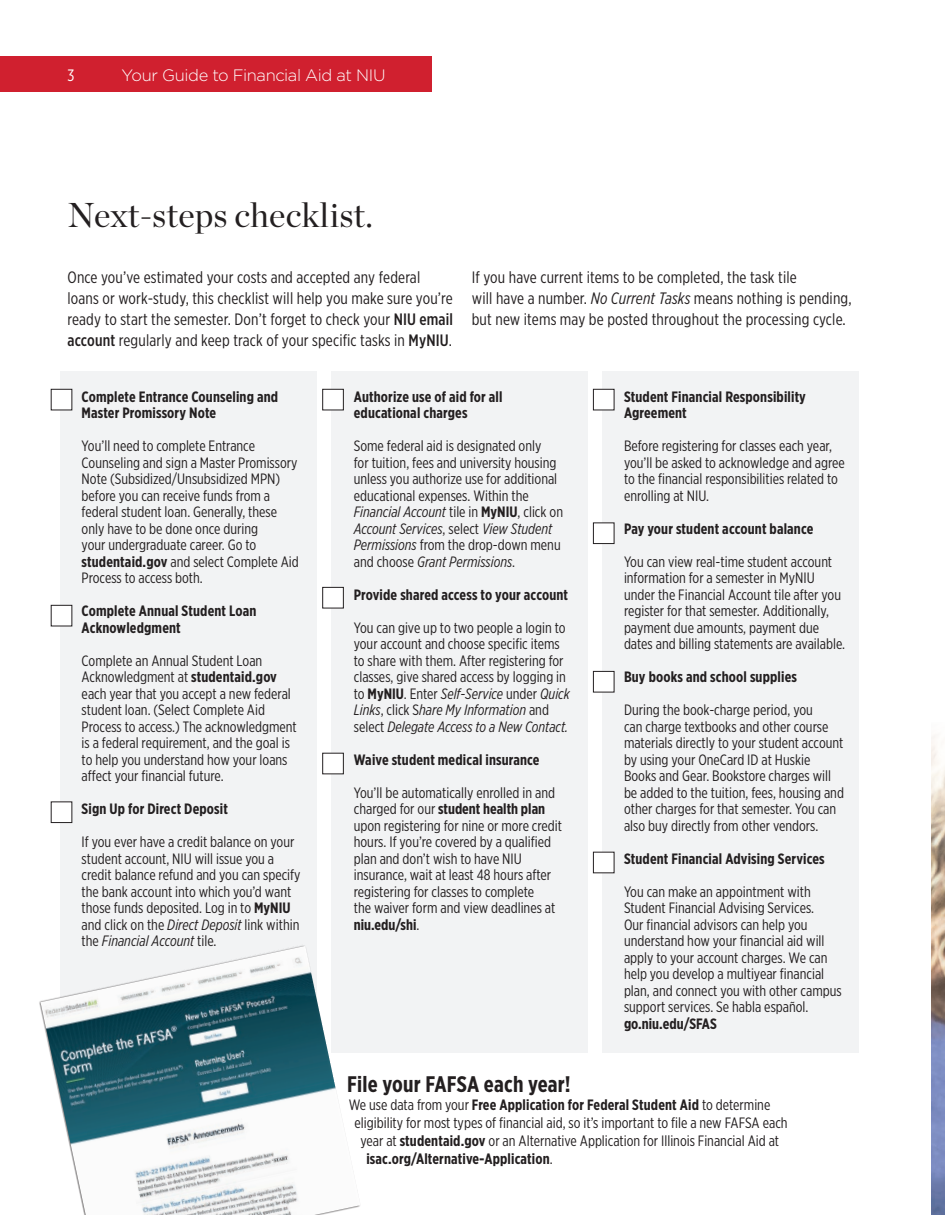
<style>
.page{position:relative;width:945px;height:1215px;background:#fff}
.page>*{position:absolute;margin:0;border:0;box-sizing:border-box;transform-origin:0 0}
.t1{font:34.5px "Chronicle Display";letter-spacing:.01em;color:#231f20}
.t2{font:700 22.5px "Gotham X Narrow";letter-spacing:.01em;color:#231f20}
.t3{font:16.5px/21px "Gotham X Narrow";letter-spacing:.01em;color:#231f20}
.t4{font:300 16.5px "Gotham";letter-spacing:-.025em;color:#fff}
.t5{font:16.5px "Gotham X Narrow";color:#fff}
.t6{font:15px/16.5px "Gotham X Narrow";color:#231f20}
.t7{font:700 15px/16.5px "Gotham X Narrow";letter-spacing:.01em;color:#231f20}
.s1{font-weight:500}
.s2{font-style:italic}
.s3{font-weight:700}
.s4{font-weight:400}
</style>
<div class="page">
<img style="left:932px;top:735px;width:13px;height:480px">
<div style="left:332px;top:371px;width:256px;height:682px;background:#f2f3f4"></div>
<div style="left:602px;top:371px;width:257px;height:682px;background:#f2f3f4"></div>
<div style="left:60px;top:371px;width:257px;height:682px;background:#f2f3f4"></div>
<div style="left:0;top:56px;width:432px;height:36px;background:#d0202f"></div>
<div style="left:51px;top:389px;width:21px;height:21px;background:#fff"></div>
<div style="left:51px;top:389px;width:21px;height:21px;border:1px solid #231f20"></div>
<div style="left:51px;top:605px;width:21px;height:21px;background:#fff"></div>
<div style="left:51px;top:605px;width:21px;height:21px;border:1px solid #231f20"></div>
<div style="left:51px;top:802px;width:21px;height:21px;background:#fff"></div>
<div style="left:51px;top:802px;width:21px;height:21px;border:1px solid #231f20"></div>
<div style="left:323px;top:389px;width:20px;height:21px;background:#fff"></div>
<div style="left:322px;top:389px;width:22px;height:21px;border:1px solid #231f20"></div>
<div style="left:323px;top:587px;width:20px;height:21px;background:#fff"></div>
<div style="left:322px;top:587px;width:22px;height:21px;border:1px solid #231f20"></div>
<div style="left:323px;top:753px;width:20px;height:21px;background:#fff"></div>
<div style="left:322px;top:753px;width:22px;height:21px;border:1px solid #231f20"></div>
<div style="left:593px;top:389px;width:21px;height:21px;background:#fff"></div>
<div style="left:593px;top:389px;width:21px;height:21px;border:1px solid #231f20"></div>
<div style="left:593px;top:671px;width:21px;height:21px;background:#fff"></div>
<div style="left:593px;top:671px;width:21px;height:21px;border:1px solid #231f20"></div>
<div style="left:593px;top:852px;width:21px;height:21px;background:#fff"></div>
<div style="left:593px;top:852px;width:21px;height:21px;border:1px solid #231f20"></div>
<div style="left:593px;top:523px;width:21px;height:21px;background:#fff"></div>
<div style="left:593px;top:523px;width:21px;height:21px;border:1px solid #231f20"></div>
<img style="left:41px;top:946px;width:319px;height:269px">
<p class="t5" style="left:68px;top:66px;width:8px">3</p>
<p class="t4" style="left:122px;top:65px;width:266px">Your Guide to Financial Aid at NIU</p>
<h1 class="t1" style="left:68px;top:189px;width:307px">Next-steps checklist.</h1>
<p class="t3" style="left:68px;top:266px;width:387px">Once you’ve estimated your costs and accepted any federal loans or work-study, this checklist will help you make sure you’re ready to start the semester. Don’t forget to check your <span class="s1">NIU email account</span> regularly and keep track of your specific tasks in <span class="s1">MyNIU</span>.</p>
<p class="t3" style="left:472px;top:266px;width:381px">If you have current items to be completed, the task tile<br>will have a number. <span class="s2">No Current Tasks</span> means nothing is pending, but new items may be posted throughout the processing cycle.</p>
<p class="t7" style="left:82px;top:388px;width:198px">Complete Entrance Counseling and<br>Master Promissory Note</p>
<p class="t6" style="left:82px;top:437px;width:219px">You’ll need to complete Entrance Counseling and sign a Master Promissory Note (Subsidized/Unsubsidized MPN) before you can receive funds from a federal student loan. Generally, these only have to be done once during<br>your undergraduate career. Go to <span class="s3">studentaid.gov</span> and select Complete Aid Process to access both.</p>
<p class="t7" style="left:82px;top:603px;width:176px">Complete Annual Student Loan<br>Acknowledgment</p>
<p class="t6" style="left:82px;top:652px;width:217px">Complete an Annual Student Loan Acknowledgment at <span class="s3">studentaid.gov </span>each year that you accept a new federal student loan. (Select Complete Aid Process to access.) The acknowledgment is a federal requirement, and the goal is to help you understand how your loans affect your financial future.</p>
<p class="t7" style="left:82px;top:801px;width:148px">Sign Up for Direct Deposit</p>
<p class="t6" style="left:82px;top:833px;width:220px">If you ever have a credit balance on your student account, NIU will issue you a credit balance refund and you can specify the bank account into which you’d want those funds deposited. Log in to <span class="s3">MyNIU </span>and click on the <span class="s2">Direct Deposit</span> link within the <span class="s2">Financial Account</span> tile.</p>
<p class="t7" style="left:354px;top:388px;width:150px">Authorize use of aid for all educational charges</p>
<p class="t6" style="left:354px;top:437px;width:211px">Some federal aid is designated only<br>for tuition, fees and university housing unless you authorize use for additional educational expenses. Within the <span class="s2">Financial Account</span> tile in <span class="s3">MyNIU</span>, click on <span class="s2">Account Services</span>, select <span class="s2">View Student Permissions</span> from the drop-down menu and choose <span class="s2">Grant Permissions</span>.</p>
<p class="t7" style="left:354px;top:586px;width:216px">Provide shared access to your account</p>
<p class="t6" style="left:354px;top:619px;width:218px">You can give up to two people a login to your account and choose specific items to share with them. After registering for classes, give shared access by logging in to <span class="s3">MyNIU</span>. Enter <span class="s2">Self-Service</span> under <span class="s2">Quick Links</span>, click S<span class="s2">hare My Information</span> and select <span class="s2">Delegate Access to a New Contact.</span></p>
<p class="t7" style="left:354px;top:751px;width:187px">Waive student medical insurance</p>
<p class="t6" style="left:354px;top:784px;width:210px">You’ll be automatically enrolled in and charged for our <span class="s3">student health plan </span>upon registering for nine or more credit hours. If you’re covered by a qualified plan and don’t wish to have NIU insurance, wait at least 48 hours after registering for classes to complete<br>the waiver form and view deadlines at <span class="s3">niu.edu/shi</span>.</p>
<p class="t7" style="left:624px;top:388px;width:183px">Student Financial Responsibility<br>Agreement</p>
<p class="t6" style="left:624px;top:437px;width:222px">Before registering for classes each year, you’ll be asked to acknowledge and agree to the financial responsibilities related to enrolling at NIU.</p>
<p class="t7" style="left:624px;top:520px;width:191px">Pay your student account balance</p>
<p class="t6" style="left:624px;top:553px;width:223px">You can view real-time student account information for a semester in MyNIU under the Financial Account tile after you register for that semester. Additionally, payment due amounts, payment due dates and billing statements are available.</p>
<p class="t7" style="left:624px;top:669px;width:174px">Buy books and school supplies</p>
<p class="t6" style="left:624px;top:701px;width:222px">During the book-charge period, you<br>can charge textbooks and other course materials directly to your student account by using your OneCard ID at Huskie Books and Gear. Bookstore charges will be added to the tuition, fees, housing and other charges for that semester. You can also buy directly from other vendors.</p>
<p class="t7" style="left:624px;top:850px;width:202px">Student Financial Advising Services</p>
<p class="t6" style="left:624px;top:883px;width:219px">You can make an appointment with Student Financial Advising Services.<br>Our financial advisors can help you understand how your financial aid will apply to your account charges. We can help you develop a multiyear financial plan, and connect you with other campus support services. Se habla español.</p>
<p class="t7" style="left:624px;top:1015px;width:94px">go.niu.edu/SFAS</p>
<h2 class="t2" style="left:347px;top:1070px;width:225px">File your FAFSA each year!</h2>
<p class="t7" style="left:349px;top:1096px;width:423px"><span class="s4">We use data from your</span> Free Application for Federal Student Aid <span class="s4">to determine</span></p>
<p class="t6" style="left:355px;top:1114px;width:435px">eligibility for most types of financial aid, so it’s important to file a new FAFSA each</p>
<p class="t6" style="left:360px;top:1132px;width:420px">year at <span class="s3">studentaid.gov</span> or an Alternative Application for Illinois Financial Aid at</p>
<p class="t7" style="left:366px;top:1150px;width:188px">isac.org/Alternative-Application<span class="s4">.</span></p>
</div>
